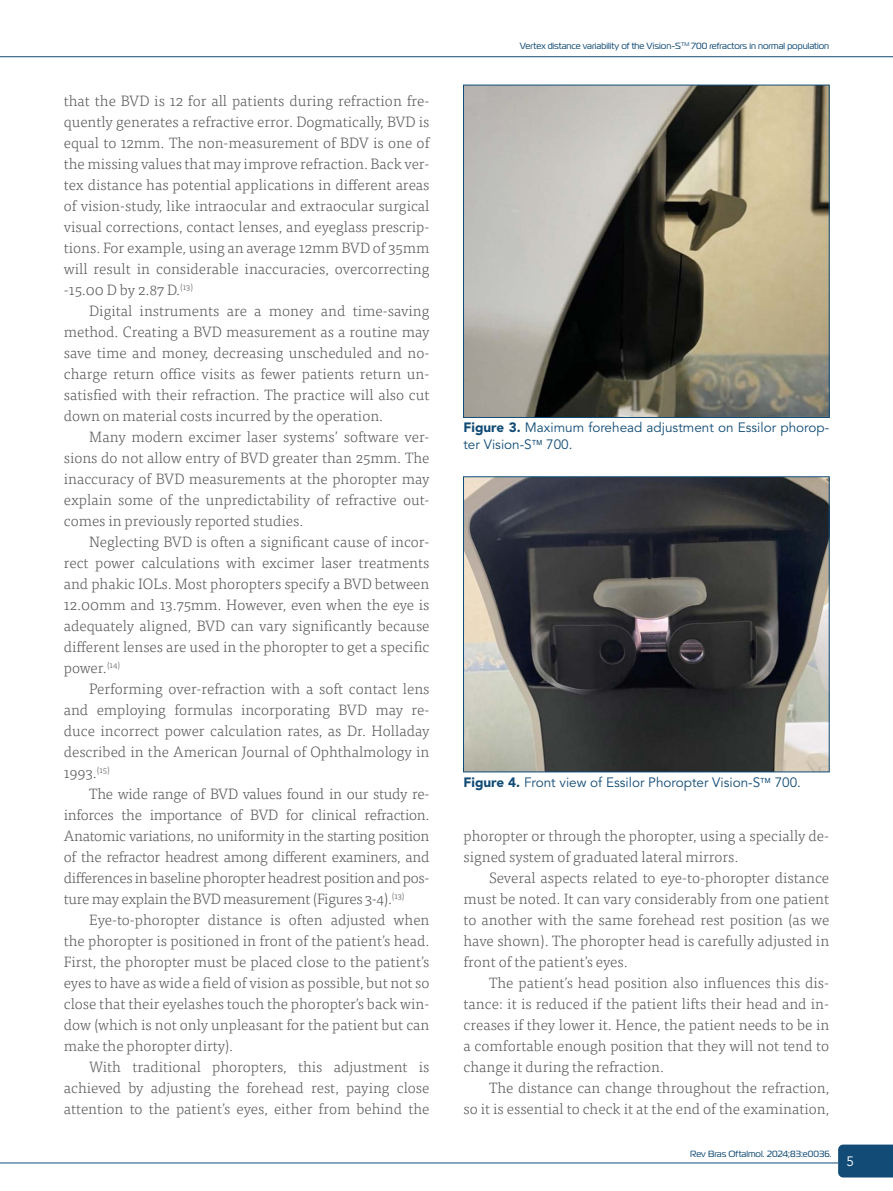
<style>
.page{position:relative;width:893px;height:1191px;background:#fff}
.page>*{position:absolute;margin:0;border:0;box-sizing:border-box;transform-origin:0 0}
.t1{font:300 15px/21px "Tisa Pro";color:#575756;text-align:justify}
.t2{font:13.5px/16.2px "Avenir LT Std";color:#124c76}
.t3{font:13.5px "Avenir LT Std";color:#fff}
.t4{font:9px "Magistral";color:#124c76}
.s1{font-weight:900}
</style>
<div class="page">
<div style="left:838px;top:1144px;width:55px;height:33px;background:#124c76"></div>
<hr style="left:0;top:1162px;width:838px;height:1px;background:#124c76">
<hr style="left:0;top:56px;width:893px;height:1px;background:#124c76">
<img style="left:465px;top:87px;width:363px;height:329px">
<div style="left:463px;top:85px;width:367px;height:333px;border:1px solid #124c76"></div>
<img style="left:465px;top:478px;width:363px;height:292px">
<div style="left:463px;top:476px;width:367px;height:296px;border:1px solid #124c76"></div>
<p class="t1" style="left:64px;top:90px;width:367px">that the BVD is 12 for all patients during refraction fre&shy;quently generates a refractive error. Dogmatically, BVD is equal to 12mm. The non-measurement of BDV is one of the missing values that may improve refraction. Back ver&shy;tex distance has potential applications in different areas of vision-study, like intraocular and extraocular surgical visual corrections, contact lenses, and eyeglass prescrip&shy;tions. For example, using an average 12mm BVD of 35mm will result in considerable inaccuracies, overcorrecting -15.00 D by 2.87 D.<sup>(13)</sup></p>
<p class="t1" style="left:64px;top:300px;width:367px;text-indent:26px">Digital instruments are a money and time-saving method. Creating a BVD measurement as a routine may save time and money, decreasing unscheduled and no&shy;charge return office visits as fewer patients return un&shy;satisfied with their refraction. The practice will also cut down on material costs incurred by the operation.</p>
<p class="t1" style="left:64px;top:426px;width:367px;text-indent:26px">Many modern excimer laser systems’ software ver&shy;sions do not allow entry of BVD greater than 25mm. The inaccuracy of BVD measurements at the phoropter may explain some of the unpredictability of refractive out&shy;comes in previously reported studies.</p>
<p class="t1" style="left:64px;top:531px;width:367px;text-indent:26px">Neglecting BVD is often a significant cause of incor&shy;rect power calculations with excimer laser treatments and phakic IOLs. Most phoropters specify a BVD between 12.00mm and 13.75mm. However, even when the eye is adequately aligned, BVD can vary significantly because different lenses are used in the phoropter to get a specific power.<sup>(14)</sup></p>
<p class="t1" style="left:64px;top:678px;width:367px;text-indent:26px">Performing over-refraction with a soft contact lens and employing formulas incorporating BVD may re&shy;duce incorrect power calculation rates, as Dr. Holladay described in the American Journal of Ophthalmology in 1993.<sup>(15)</sup></p>
<p class="t1" style="left:64px;top:783px;width:367px;text-indent:26px">The wide range of BVD values found in our study re&shy;inforces the importance of BVD for clinical refraction.<br>Anatomic variations, no uniformity in the starting position of the refractor headrest among different examiners, and differences in baseline phoropter headrest position and pos&shy;ture may explain the BVD measurement (Figures 3-4).<sup>(13)</sup></p>
<p class="t1" style="left:64px;top:909px;width:367px;text-indent:26px">Eye-to-phoropter distance is often adjusted when the phoropter is positioned in front of the patient’s head.<br>First, the phoropter must be placed close to the patient’s eyes to have as wide a field of vision as possible, but not so close that their eyelashes touch the phoropter’s back win&shy;dow (which is not only unpleasant for the patient but can make the phoropter dirty).</p>
<p class="t1" style="left:64px;top:1056px;width:367px;text-indent:26px">With traditional phoropters, this adjustment is achieved by adjusting the forehead rest, paying close attention to the patient’s eyes, either from behind the</p>
<p class="t4" style="left:520px;top:41px;width:311px">Vertex distance variability of the Vision-S<sup>TM</sup> 700 refractors in normal population</p>
<p class="t2" style="left:463px;top:420px;width:367px"><span class="s1">Figure 3.</span> Maximum forehead adjustment on Essilor phorop&shy;ter Vision-S 700.</p>
<p class="t2" style="left:463px;top:774px;width:339px"><span class="s1">Figure 4.</span> Front view of Essilor Phoropter Vision-S 700.</p>
<p class="t1" style="left:463px;top:825px;width:367px">phoropter or through the phoropter, using a specially de&shy;signed system of graduated lateral mirrors.</p>
<p class="t1" style="left:463px;top:867px;width:367px;text-indent:26px">Several aspects related to eye-to-phoropter distance must be noted. It can vary considerably from one patient to another with the same forehead rest position (as we have shown). The phoropter head is carefully adjusted in front of the patient’s eyes.</p>
<p class="t1" style="left:463px;top:972px;width:367px;text-indent:26px">The patient’s head position also influences this dis&shy;tance: it is reduced if the patient lifts their head and in&shy;creases if they lower it. Hence, the patient needs to be in a comfortable enough position that they will not tend to change it during the refraction.</p>
<p class="t1" style="left:463px;top:1077px;width:367px;text-align:right">The distance can change throughout the refraction,<br>so it is essential to check it at the end of the examination,</p>
<p class="t4" style="left:690px;top:1147px;width:143px">Rev Bras Oftalmol. 2024;83:e0036.</p>
<p class="t3" style="left:847px;top:1153px;width:9px">5</p>
</div>
